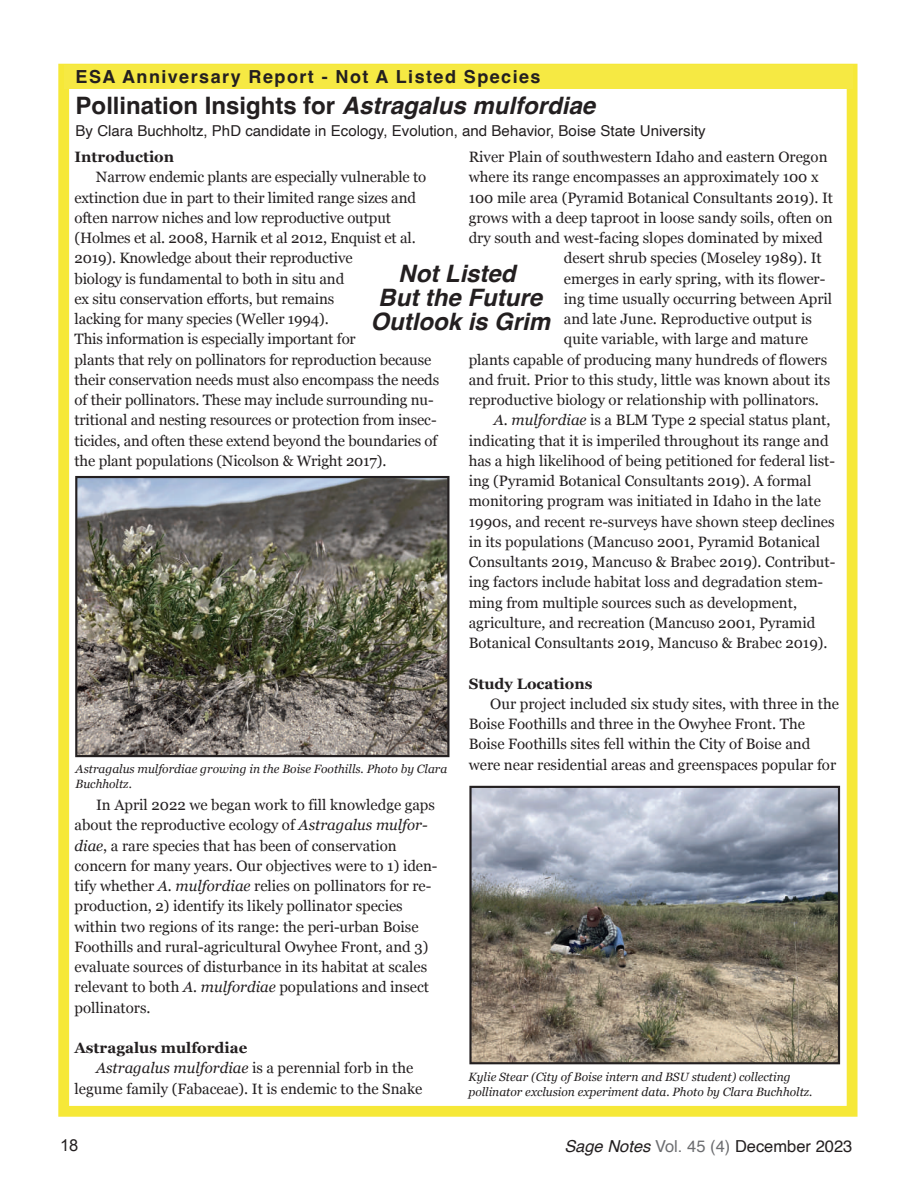
<style>
.page{position:relative;width:918px;height:1188px;background:#fff}
.page>*{position:absolute;margin:0;border:0;box-sizing:border-box;transform-origin:0 0}
.t1{font:700 24px "Helvetica";color:#231f20}
.t2{font:italic 700 24px/24px "Helvetica";color:#231f20;text-align:center}
.t3{font:700 18px "Helvetica";letter-spacing:.08em;color:#231f20}
.t4{font:16.5px "Helvetica";color:#231f20}
.t5{font:16.5px "Arial";color:#231f20}
.t6{font:15px/20.2px "Georgia";color:#231f20}
.t7{font:15px "Helvetica";letter-spacing:.005em;color:#231f20}
.t8{font:700 15px "Georgia";letter-spacing:.005em;color:#231f20}
.t9{font:italic 12px/14.7px "Georgia";color:#231f20}
.s1{font-style:italic}
.s2{color:#6c6d70}
</style>
<div class="page">
<div style="left:58px;top:64px;width:800px;height:1053px;border:11px solid #f6e838"></div>
<img style="left:78px;top:479px;width:368px;height:275px">
<div style="left:75px;top:476px;width:374px;height:281px;border:2px solid #231f20"></div>
<img style="left:472px;top:789px;width:365px;height:272px">
<div style="left:469px;top:786px;width:371px;height:278px;border:2px solid #231f20"></div>
<div style="left:65px;top:65px;width:788px;height:24px;background:#f6e943"></div>
<p class="t3" style="left:76px;top:69px;width:467px">ESA Anniversary Report - Not A Listed Species</p>
<h1 class="t1" style="left:76px;top:95px;width:521px">Pollination Insights for <span class="s1">Astragalus mulfordiae</span></h1>
<p class="t7" style="left:76px;top:125px;width:632px">By Clara Buchholtz, PhD candidate in Ecology, Evolution, and Behavior, Boise State University</p>
<p class="t8" style="left:75px;top:148px;width:101px">Introduction</p>
<p class="t6" style="left:75px;top:167px;width:366px;text-indent:21px">Narrow endemic plants are especially vulnerable to extinction due in part to their limited range sizes and often narrow niches and low reproductive output (Holmes et al. 2008, Harnik et al 2012, Enquist et al.<br>2019). Knowledge about their reproductive<br>biology is fundamental to both in situ and<br>ex situ conservation efforts, but remains<br>lacking for many species (Weller 1994).<br>This information is especially important for<br>plants that rely on pollinators for reproduction because their conservation needs must also encompass the needs of their pollinators. These may include surrounding nu&shy;tritional and nesting resources or protection from insec&shy;ticides, and often these extend beyond the boundaries of the plant populations (Nicolson &amp; Wright 2017).</p>
<p class="t6" style="left:469px;top:147px;width:360px">River Plain of southwestern Idaho and eastern Oregon</p>
<p class="t6" style="left:469px;top:167px;width:351px">where its range encompasses an approximately 100 x</p>
<p class="t6" style="left:469px;top:187px;width:366px">100 mile area (Pyramid Botanical Consultants 2019). It</p>
<p class="t6" style="left:469px;top:207px;width:365px">grows with a deep taproot in loose sandy soils, often on</p>
<p class="t6" style="left:469px;top:228px;width:356px">dry south and west-facing slopes dominated by mixed</p>
<p class="t6" style="left:564px;top:248px;width:259px">desert shrub species (Moseley 1989). It</p>
<p class="t6" style="left:564px;top:268px;width:263px">emerges in early spring, with its flower-</p>
<p class="t6" style="left:564px;top:288px;width:270px">ing time usually occurring between April</p>
<p class="t6" style="left:564px;top:309px;width:249px">and late June. Reproductive output is</p>
<p class="t6" style="left:564px;top:329px;width:246px">quite variable, with large and mature</p>
<p class="t6" style="left:469px;top:349px;width:360px">plants capable of producing many hundreds of flowers</p>
<p class="t6" style="left:469px;top:369px;width:363px">and fruit. Prior to this study, little was known about its</p>
<p class="t6" style="left:469px;top:390px;width:352px">reproductive biology or relationship with pollinators.</p>
<p class="t6" style="left:494px;top:410px;width:338px"><span class="s1">A. mulfordiae</span> is a BLM Type 2 special status plant,</p>
<p class="t6" style="left:469px;top:430px;width:361px">indicating that it is imperiled throughout its range and</p>
<p class="t6" style="left:469px;top:450px;width:368px">has a high likelihood of being petitioned for federal list-</p>
<p class="t6" style="left:469px;top:471px;width:344px">ing (Pyramid Botanical Consultants 2019). A formal</p>
<p class="t6" style="left:469px;top:491px;width:354px">monitoring program was initiated in Idaho in the late</p>
<p class="t6" style="left:469px;top:511px;width:367px">1990s, and recent re-surveys have shown steep declines</p>
<p class="t6" style="left:469px;top:531px;width:353px">in its populations (Mancuso 2001, Pyramid Botanical</p>
<p class="t6" style="left:469px;top:552px;width:368px">Consultants 2019, Mancuso &amp; Brabec 2019). Contribut-</p>
<p class="t6" style="left:469px;top:572px;width:356px">ing factors include habitat loss and degradation stem-</p>
<p class="t6" style="left:469px;top:592px;width:330px">ming from multiple sources such as development,</p>
<p class="t6" style="left:469px;top:612px;width:348px">agriculture, and recreation (Mancuso 2001, Pyramid</p>
<p class="t6" style="left:469px;top:633px;width:360px">Botanical Consultants 2019, Mancuso &amp; Brabec 2019).</p>
<p class="t8" style="left:469px;top:675px;width:125px">Study Locations</p>
<p class="t6" style="left:469px;top:693px;width:372px;text-indent:22px">Our project included six study sites, with three in the Boise Foothills and three in the Owyhee Front. The Boise Foothills sites fell within the City of Boise and were near residential areas and greenspaces popular for</p>
<h1 class="t2" style="left:371px;top:264px;width:181px">Not Listed<br>But the Future<br>Outlook is Grim</h1>
<p class="t9" style="left:76px;top:762px;width:373px">Astragalus mulfordiae growing in the Boise Foothills. Photo by Clara<br>Buchholtz.</p>
<p class="t6" style="left:75px;top:795px;width:365px;text-indent:22px">In April 2022 we began work to fill knowledge gaps about the reproductive ecology of <span class="s1">Astragalus mulfor&shy;diae</span>, a rare species that has been of conservation concern for many years. Our objectives were to 1) iden&shy;tify whether <span class="s1">A. mulfordiae</span> relies on pollinators for re&shy;production, 2) identify its likely pollinator species within two regions of its range: the peri-urban Boise Foothills and rural-agricultural Owyhee Front, and 3) evaluate sources of disturbance in its habitat at scales relevant to both <span class="s1">A. mulfordiae</span> populations and insect pollinators.</p>
<p class="t8" style="left:75px;top:1039px;width:174px">Astragalus mulfordiae</p>
<p class="t6" style="left:96px;top:1058px;width:319px"><span class="s1">Astragalus mulfordiae</span> is a perennial forb in the</p>
<p class="t6" style="left:75px;top:1078px;width:349px">legume family (Fabaceae). It is endemic to the Snake</p>
<p class="t9" style="left:468px;top:1070px;width:346px">Kylie Stear (City of Boise intern and BSU student) collecting pollinator exclusion experiment data. Photo by Clara Buchholtz.</p>
<p class="t5" style="left:60px;top:1136px;width:20px">18</p>
<p class="t4" style="left:564px;top:1139px;width:290px"><span class="s1">Sage Notes</span> <span class="s2">Vol. 45 (4)</span> December 2023</p>
</div>
